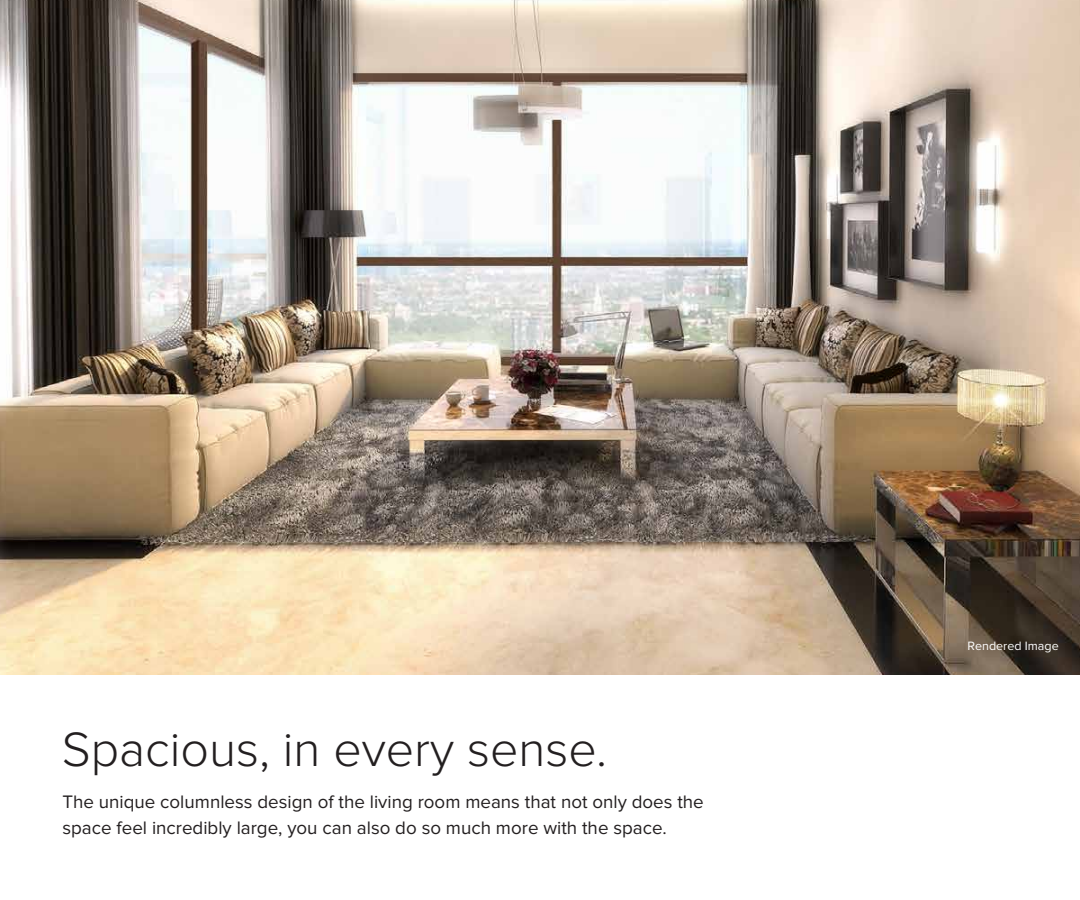
<style>
.page{position:relative;width:1080px;height:900px;background:#fff}
.page>*{position:absolute;margin:0;border:0;box-sizing:border-box;transform-origin:0 0}
.t1{font:300 50px "Proxima Nova";color:#231f20}
.t2{font:18.75px/26.6px "Proxima Nova";color:#231f20}
.t3{font:12.5px "Proxima Nova";color:#fff}
</style>
<div class="page">
<img style="left:0;top:0;width:1079px;height:675px">
<h1 class="t1" style="left:62px;top:727px;width:547px">Spacious, in every sense.</h1>
<p class="t2" style="left:62px;top:789px;width:643px">The unique columnless design of the living room means that not only does the space feel incredibly large, you can also do so much more with the space.</p>
<p class="t3" style="left:968px;top:640px;width:93px">Rendered Image</p>
</div>
